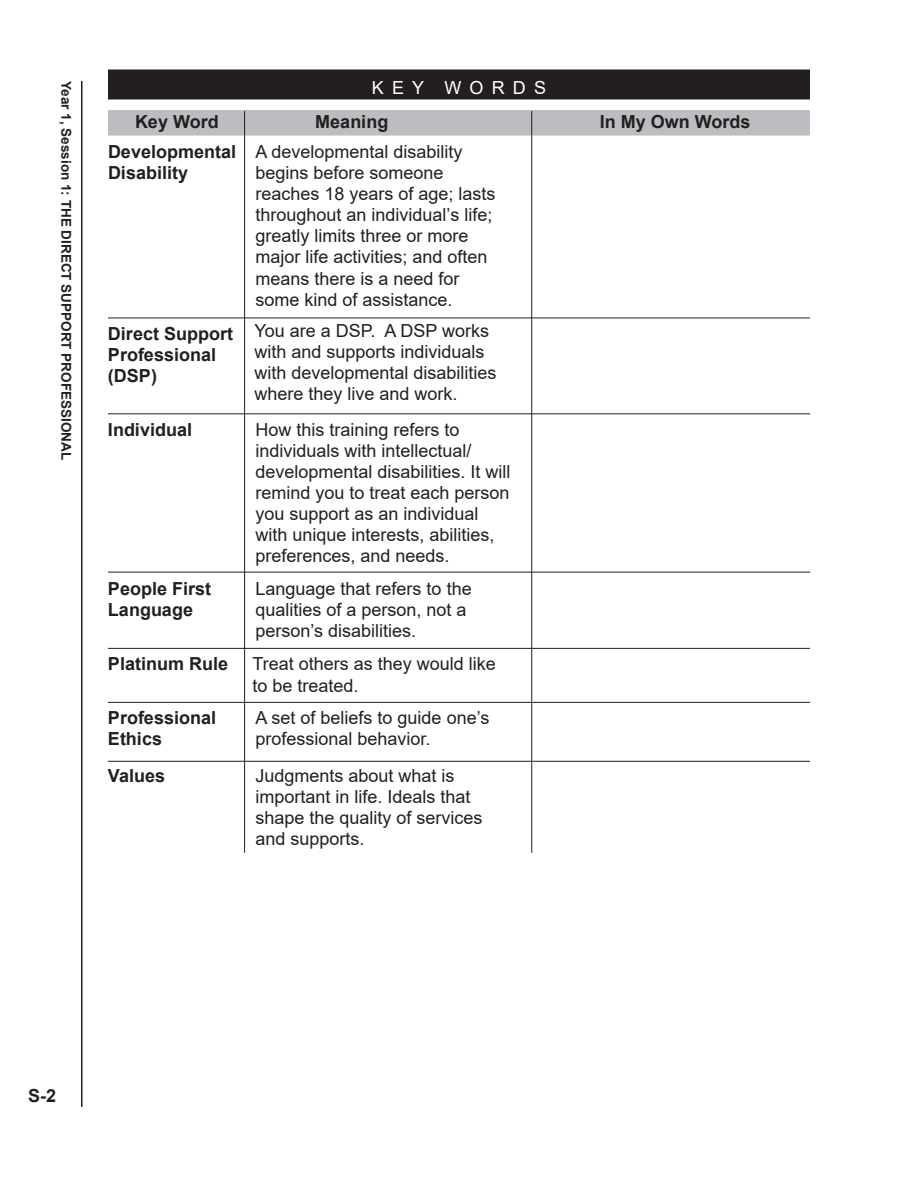
<style>
.page{position:relative;width:918px;height:1188px;background:#fff}
.page>*{position:absolute;margin:0;border:0;box-sizing:border-box;transform-origin:0 0}
.t1{font:18px/21px "Arial";color:#231f20}
.t2{font:700 18px/21px "Arial";color:#231f20}
.t3{font:18px "Arial";letter-spacing:.45em;color:#fff}
.t4{font:700 13.5px "Arial";color:#231f20}
.s1{font-weight:700}
</style>
<div class="page">
<hr style="left:81px;top:81px;width:1px;height:1026px;background:#231f20">
<div style="left:108px;top:110px;width:702px;height:26px;background:#bcbdc0"></div>
<hr style="left:244px;top:111px;width:1px;height:742px;background:#231f20">
<hr style="left:108px;top:318px;width:702px;height:1px;background:#231f20">
<hr style="left:108px;top:413px;width:702px;height:1px;background:#231f20">
<hr style="left:531px;top:111px;width:1px;height:742px;background:#231f20">
<hr style="left:108px;top:648px;width:702px;height:1px;background:#231f20">
<hr style="left:108px;top:572px;width:702px;height:1px;background:#231f20">
<hr style="left:108px;top:702px;width:702px;height:1px;background:#231f20">
<hr style="left:108px;top:761px;width:702px;height:1px;background:#231f20">
<div style="left:108px;top:70px;width:702px;height:30px;background:#231f20"></div>
<p class="t4" style="left:76px;top:81px;width:380px;rotate:90deg">Year 1, Session 1: THE DIRECT SUPPORT PROFESSIONAL</p>
<p class="t3" style="left:372px;top:75px;width:176px">KEY WORDS</p>
<p class="t2" style="left:135px;top:112px;width:85px">Key Word</p>
<p class="t1" style="left:256px;top:107px;width:209px;line-height:30px;text-indent:60px"><span class="s1">Meaning<br></span>A developmental disability</p>
<p class="t1" style="left:256px;top:163px;width:242px">begins before someone reaches 18 years of age; lasts throughout an individual’s life; greatly limits three or more major life activities; and often means there is a need for some kind of assistance.</p>
<p class="t2" style="left:108px;top:142px;width:130px">Developmental<br>Disability</p>
<p class="t2" style="left:108px;top:323px;width:127px">Direct Support</p>
<p class="t1" style="left:254px;top:320px;width:236px">You are a DSP. A DSP works</p>
<p class="t2" style="left:108px;top:344px;width:110px">Professional</p>
<p class="t1" style="left:254px;top:341px;width:232px">with and supports individuals</p>
<p class="t2" style="left:108px;top:365px;width:50px">(DSP)</p>
<p class="t1" style="left:254px;top:362px;width:244px">with developmental disabilities where they live and work.</p>
<p class="t2" style="left:108px;top:420px;width:86px">Individual</p>
<p class="t1" style="left:256px;top:420px;width:257px">How this training refers to individuals with intellectual/ developmental disabilities. It will remind you to treat each person you support as an individual with unique interests, abilities, preferences, and needs.</p>
<p class="t2" style="left:108px;top:578px;width:105px">People First<br>Language</p>
<p class="t1" style="left:256px;top:578px;width:218px">Language that refers to the qualities of a person, not a person’s disabilities.</p>
<p class="t2" style="left:108px;top:654px;width:122px">Platinum Rule</p>
<p class="t1" style="left:253px;top:654px;width:245px">Treat others as they would like to be treated.</p>
<p class="t2" style="left:108px;top:707px;width:110px">Professional<br>Ethics</p>
<p class="t1" style="left:256px;top:707px;width:235px">A set of beliefs to guide one’s professional behavior.</p>
<p class="t2" style="left:108px;top:766px;width:59px">Values</p>
<p class="t1" style="left:256px;top:765px;width:229px">Judgments about what is important in life. Ideals that shape the quality of services and supports.</p>
<p class="t2" style="left:600px;top:112px;width:152px">In My Own Words</p>
<p class="t2" style="left:28px;top:1085px;width:30px">S-2</p>
</div>
